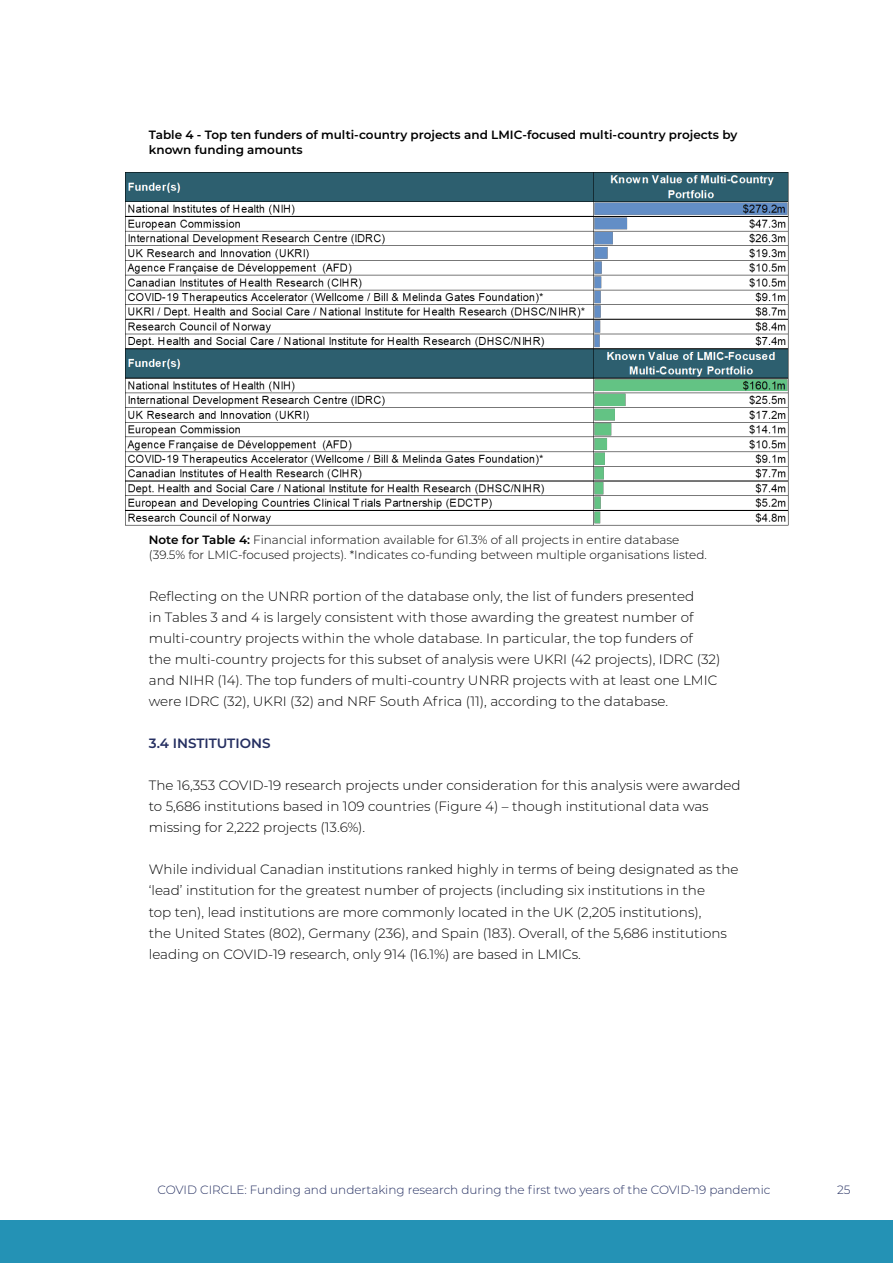
<style>
.page{position:relative;width:893px;height:1263px;background:#fff}
.page>*{position:absolute;margin:0;border:0;box-sizing:border-box;transform-origin:0 0}
.t1{font:300 13.5px/21px "Montserrat";color:#000}
.t2{font:600 13.5px "Montserrat";color:#252f61}
.t3{font:300 12px/15px "Montserrat";color:#000}
.t4{font:600 12px/15px "Montserrat";color:#000}
.t5{font:300 12px "Montserrat";color:#252f61}
.s1{font-weight:600}
</style>
<div class="page">
<div style="left:0;top:1220px;width:893px;height:43px;background:#2492b5"></div>
<img style="left:126px;top:173px;width:663px;height:353px">
<p class="t4" style="left:149px;top:127px;width:590px">Table 4 - Top ten funders of multi-country projects and LMIC-focused multi-country projects by known funding amounts</p>
<p class="t3" style="left:149px;top:532px;width:560px"><span class="s1">Note for Table 4:</span> Financial information available for 61.3% of all projects in entire database (39.5% for LMIC-focused projects). *Indicates co-funding between multiple organisations listed.</p>
<p class="t1" style="left:149px;top:586px;width:573px">Reflecting on the UNRR portion of the database only, the list of funders presented<br>in Tables 3 and 4 is largely consistent with those awarding the greatest number of multi-country projects within the whole database. In particular, the top funders of<br>the multi-country projects for this subset of analysis were UKRI (42 projects), IDRC (32) and NIHR (14). The top funders of multi-country UNRR projects with at least one LMIC were IDRC (32), UKRI (32) and NRF South Africa (11), according to the database.</p>
<p class="t2" style="left:149px;top:734px;width:123px">3.4 INSTITUTIONS</p>
<p class="t1" style="left:149px;top:775px;width:593px">The 16,353 COVID-19 research projects under consideration for this analysis were awarded to 5,686 institutions based in 109 countries (Figure 4) – though institutional data was missing for 2,222 projects (13.6%).</p>
<p class="t1" style="left:149px;top:859px;width:591px">While individual Canadian institutions ranked highly in terms of being designated as the ‘lead’ institution for the greatest number of projects (including six institutions in the<br>top ten), lead institutions are more commonly located in the UK (2,205 institutions),<br>the United States (802), Germany (236), and Spain (183). Overall, of the 5,686 institutions leading on COVID-19 research, only 914 (16.1%) are based in LMICs.</p>
<p class="t5" style="left:157px;top:1181px;width:615px">COVID CIRCLE: Funding and undertaking research during the first two years of the COVID-19 pandemic</p>
<p class="t5" style="left:837px;top:1181px;width:15px">25</p>
</div>
